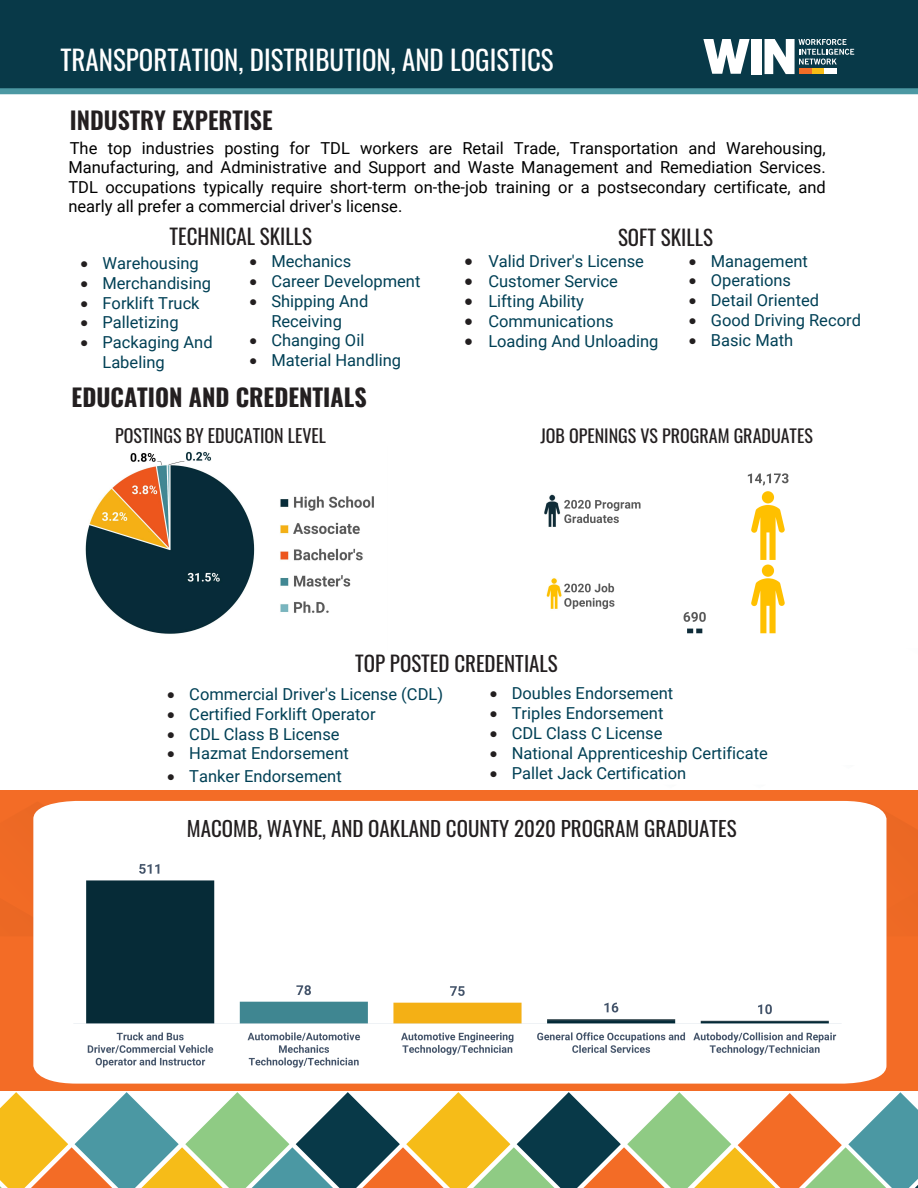
<style>
.page{position:relative;width:918px;height:1188px;background:#fff}
.page>*{position:absolute;margin:0;border:0;box-sizing:border-box;transform-origin:0 0}
.t1{font:27px "Oswald";color:#fff}
.t2{font:700 24px "Oswald";color:#231f20}
.t3{font:600 24px "Oswald";color:#231f20}
.t4{font:21px "Oswald";color:#231f20}
.t5{font:18px "Oswald";color:#231f20}
.t6{font:16.5px/19.8px "Roboto";color:#004055;text-align:center}
.t7{font:16.5px/19.5px "Roboto";color:#000;text-align:justify}
.s1{color:#231f20}
</style>
<div class="page">
<div style="left:0;top:791px;width:918px;height:300px;background:#f36c26"></div>
<div style="left:0;top:0;width:918px;height:89px;background:#083948"></div>
<div style="left:0;top:88px;width:918px;height:6px;background:#4c98a3"></div>
<div style="left:751px;top:39px;width:11px;height:35px;background:#fff"></div>
<svg style="left:765px;top:39px;width:89px;height:35px"></svg>
<svg style="left:703px;top:39px;width:47px;height:35px"></svg>
<svg style="left:0;top:1092px;width:918px;height:96px"></svg>
<img style="left:564px;top:473px;width:225px;height:161px">
<div style="left:33px;top:801px;width:853px;height:283px;background:#fff"></div>
<img style="left:85px;top:451px;width:289px;height:183px">
<img style="left:66px;top:848px;width:783px;height:225px">
<img style="left:546px;top:578px;width:16px;height:31px">
<img style="left:544px;top:494px;width:17px;height:33px">
<h1 class="t1" style="left:60px;top:36px;width:495px">TRANSPORTATION, DISTRIBUTION, AND LOGISTICS</h1>
<h2 class="t3" style="left:70px;top:99px;width:204px">INDUSTRY EXPERTISE</h2>
<p class="t7" style="left:68px;top:138px;width:759px">The top industries posting for TDL workers are Retail Trade, Transportation and Warehousing, Manufacturing, and Administrative and Support and Waste Management and Remediation Services.<br>TDL occupations typically require short-term on-the-job training or a postsecondary certificate, and nearly all prefer a commercial driver's license.</p>
<p class="t4" style="left:170px;top:218px;width:144px">TECHNICAL SKILLS</p>
<p class="t4" style="left:618px;top:219px;width:97px">SOFT SKILLS</p>
<p class="t6" style="left:689px;top:250px;width:121px"><span class="s1">•</span> Management</p>
<p class="t6" style="left:689px;top:270px;width:104px"><span class="s1">•</span> Operations</p>
<p class="t6" style="left:689px;top:290px;width:132px"><span class="s1">•</span> Detail Oriented</p>
<p class="t6" style="left:689px;top:310px;width:174px"><span class="s1">•</span> Good Driving Record</p>
<p class="t6" style="left:689px;top:329px;width:106px"><span class="s1">•</span> Basic Math</p>
<p class="t6" style="left:249px;top:251px;width:104px"><span class="s1">•</span> Mechanics</p>
<p class="t6" style="left:249px;top:271px;width:173px"><span class="s1">•</span> Career Development</p>
<p class="t6" style="left:249px;top:290px;width:121px"><span class="s1">•</span> Shipping And<br>Receiving</p>
<p class="t6" style="left:249px;top:330px;width:117px"><span class="s1">•</span> Changing Oil</p>
<p class="t6" style="left:249px;top:350px;width:153px"><span class="s1">•</span> Material Handling</p>
<p class="t6" style="left:464px;top:251px;width:181px"><span class="s1">•</span> Valid Driver's License</p>
<p class="t6" style="left:464px;top:271px;width:155px"><span class="s1">•</span> Customer Service</p>
<p class="t6" style="left:464px;top:291px;width:121px"><span class="s1">•</span> Lifting Ability</p>
<p class="t6" style="left:464px;top:310px;width:151px"><span class="s1">•</span> Communications</p>
<p class="t6" style="left:464px;top:330px;width:196px"><span class="s1">•</span> Loading And Unloading</p>
<p class="t6" style="left:80px;top:253px;width:120px"><span class="s1">•</span> Warehousing</p>
<p class="t6" style="left:80px;top:272px;width:132px"><span class="s1">•</span> Merchandising</p>
<p class="t6" style="left:80px;top:292px;width:121px"><span class="s1">•</span> Forklift Truck</p>
<p class="t6" style="left:80px;top:312px;width:100px"><span class="s1">•</span> Palletizing</p>
<p class="t6" style="left:102px;top:332px;width:112px;text-align:left;text-indent:-22px"><span class="s1">•</span> Packaging And<br>Labeling</p>
<h2 class="t2" style="left:72px;top:376px;width:297px">EDUCATION AND CREDENTIALS</h2>
<p class="t5" style="left:115px;top:420px;width:212px">POSTINGS BY EDUCATION LEVEL</p>
<p class="t5" style="left:540px;top:420px;width:274px">JOB OPENINGS VS PROGRAM GRADUATES</p>
<p class="t4" style="left:355px;top:645px;width:204px">TOP POSTED CREDENTIALS</p>
<p class="t6" style="left:167px;top:684px;width:277px"><span class="s1">•</span> Commercial Driver's License (CDL)</p>
<p class="t6" style="left:167px;top:703px;width:210px"><span class="s1">•</span> Certified Forklift Operator</p>
<p class="t6" style="left:167px;top:723px;width:174px"><span class="s1">•</span> CDL Class B License</p>
<p class="t6" style="left:167px;top:743px;width:183px"><span class="s1">•</span> Hazmat Endorsement</p>
<p class="t6" style="left:167px;top:765px;width:176px"><span class="s1">•</span> Tanker Endorsement</p>
<p class="t6" style="left:490px;top:683px;width:185px"><span class="s1">•</span> Doubles Endorsement</p>
<p class="t6" style="left:490px;top:703px;width:175px"><span class="s1">•</span> Triples Endorsement</p>
<p class="t6" style="left:490px;top:723px;width:174px"><span class="s1">•</span> CDL Class C License</p>
<p class="t6" style="left:490px;top:742px;width:280px"><span class="s1">•</span> National Apprenticeship Certificate</p>
<p class="t6" style="left:490px;top:762px;width:198px"><span class="s1">•</span> Pallet Jack Certification</p>
<p class="t4" style="left:187px;top:810px;width:551px">MACOMB, WAYNE, AND OAKLAND COUNTY 2020 PROGRAM GRADUATES</p>
</div>
